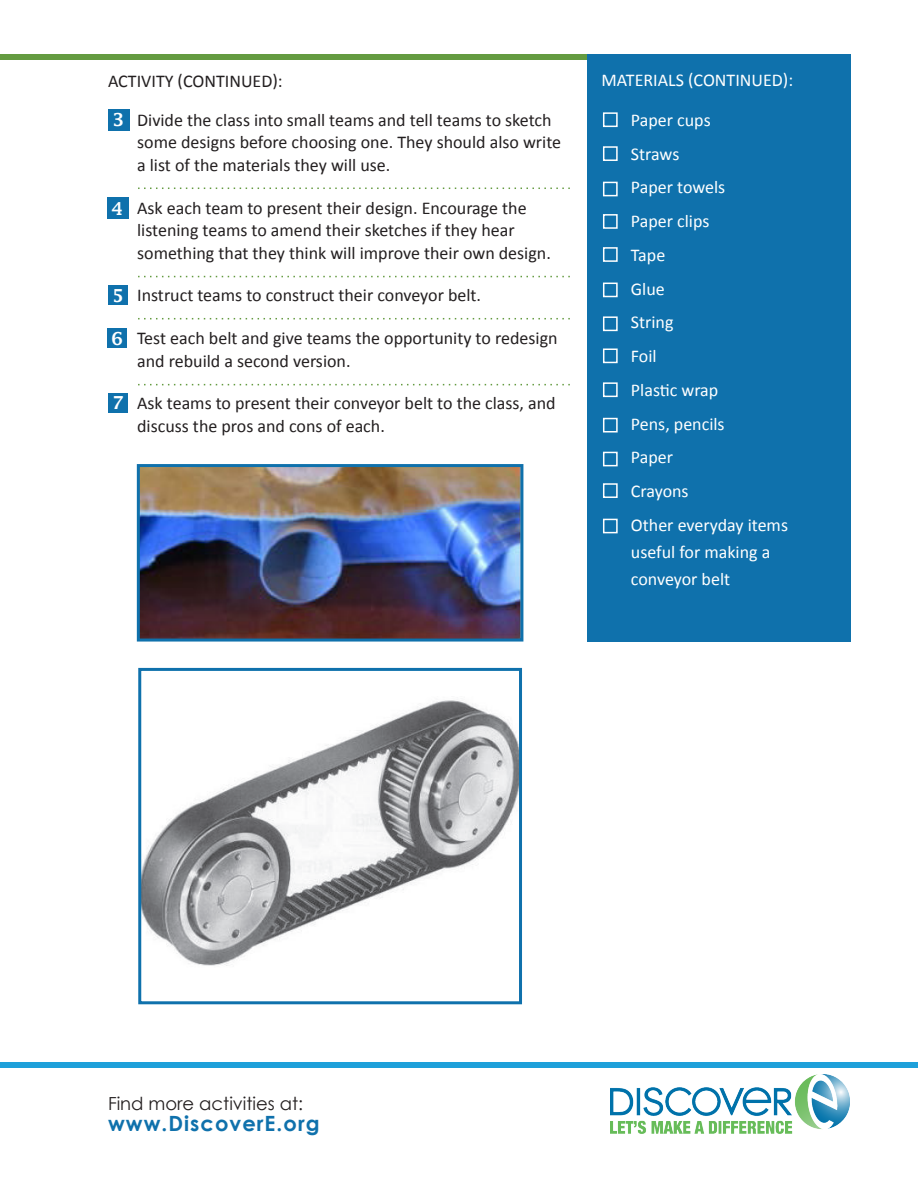
<style>
.page{position:relative;width:918px;height:1188px;background:#fff}
.page>*{position:absolute;margin:0;border:0;box-sizing:border-box;transform-origin:0 0}
.t1{font:700 21px "Century Gothic";letter-spacing:.05em;color:#0f71ac}
.t2{font:18px/22.5px "Calibri";color:#231f20}
.t3{font:18px/27px "Calibri";color:#fff}
.t4{font:18px "Century Gothic";color:#231f20}
.t5{font:600 18px "Lucida Fax";color:#fff}
</style>
<div class="page">
<div style="left:0;top:1062px;width:918px;height:6px;background:#1ea0da"></div>
<div style="left:0;top:54px;width:593px;height:6px;background:#649b41"></div>
<div style="left:587px;top:54px;width:263px;height:588px;background:#0f71ac"></div>
<svg style="left:138px;top:188px;width:432px;height:1px"></svg>
<svg style="left:138px;top:276px;width:432px;height:1px"></svg>
<svg style="left:138px;top:318px;width:432px;height:1px"></svg>
<svg style="left:138px;top:384px;width:432px;height:1px"></svg>
<img style="left:610px;top:1074px;width:239px;height:60px">
<div style="left:108px;top:286px;width:20px;height:19px;background:#0f71ac"></div>
<div style="left:108px;top:198px;width:21px;height:21px;background:#0f71ac"></div>
<div style="left:108px;top:109px;width:21px;height:22px;background:#0f71ac"></div>
<div style="left:107px;top:328px;width:20px;height:20px;background:#0f71ac"></div>
<div style="left:108px;top:393px;width:20px;height:20px;background:#0f71ac"></div>
<div style="left:603px;top:112px;width:15px;height:15px;border:2px solid #fff"></div>
<div style="left:603px;top:146px;width:15px;height:15px;border:2px solid #fff"></div>
<div style="left:603px;top:247px;width:15px;height:15px;border:2px solid #fff"></div>
<div style="left:603px;top:182px;width:15px;height:14px;border:2px solid #fff"></div>
<div style="left:603px;top:283px;width:15px;height:14px;border:2px solid #fff"></div>
<div style="left:603px;top:214px;width:15px;height:15px;border:2px solid #fff"></div>
<div style="left:603px;top:316px;width:15px;height:15px;border:2px solid #fff"></div>
<div style="left:603px;top:349px;width:15px;height:14px;border:2px solid #fff"></div>
<div style="left:603px;top:382px;width:15px;height:15px;border:2px solid #fff"></div>
<div style="left:603px;top:483px;width:15px;height:15px;border:2px solid #fff"></div>
<div style="left:603px;top:418px;width:15px;height:15px;border:2px solid #fff"></div>
<div style="left:603px;top:519px;width:15px;height:14px;border:2px solid #fff"></div>
<div style="left:603px;top:452px;width:15px;height:14px;border:2px solid #fff"></div>
<img style="left:141px;top:468px;width:378px;height:170px">
<div style="left:137px;top:464px;width:386px;height:178px;border:3px solid #0f71ac"></div>
<img style="left:142px;top:700px;width:376px;height:266px">
<div style="left:138px;top:668px;width:384px;height:336px;border:3px solid #0f71ac"></div>
<p class="t2" style="left:108px;top:69px;width:176px">ACTIVITY (CONTINUED):</p>
<p class="t2" style="left:137px;top:108px;width:426px">Divide the class into small teams and tell teams to sketch some designs before choosing one. They should also write a list of the materials they will use.</p>
<p class="t2" style="left:137px;top:196px;width:415px">Ask each team to present their design. Encourage the listening teams to amend their sketches if they hear something that they think will improve their own design.</p>
<p class="t2" style="left:137px;top:283px;width:346px">Instruct teams to construct their conveyor belt.</p>
<p class="t2" style="left:137px;top:326px;width:422px">Test each belt and give teams the opportunity to redesign and rebuild a second version.</p>
<p class="t2" style="left:137px;top:391px;width:420px">Ask teams to present their conveyor belt to the class, and discuss the pros and cons of each.</p>
<p class="t5" style="left:112px;top:109px;width:13px">3</p>
<p class="t5" style="left:111px;top:198px;width:13px">4</p>
<p class="t5" style="left:112px;top:286px;width:13px">5</p>
<p class="t5" style="left:111px;top:328px;width:13px">6</p>
<p class="t5" style="left:112px;top:393px;width:13px">7</p>
<p class="t3" style="left:602px;top:66px;width:193px">MATERIALS (CONTINUED):</p>
<p class="t3" style="left:631px;top:106px;width:81px">Paper cups</p>
<p class="t3" style="left:631px;top:139px;width:50px">Straws</p>
<p class="t3" style="left:631px;top:173px;width:96px">Paper towels</p>
<p class="t3" style="left:631px;top:207px;width:80px">Paper clips</p>
<p class="t3" style="left:631px;top:241px;width:36px">Tape</p>
<p class="t3" style="left:631px;top:274px;width:35px">Glue</p>
<p class="t3" style="left:631px;top:308px;width:44px">String</p>
<p class="t3" style="left:631px;top:342px;width:27px">Foil</p>
<p class="t3" style="left:631px;top:376px;width:89px">Plastic wrap</p>
<p class="t3" style="left:631px;top:409px;width:95px">Pens, pencils</p>
<p class="t3" style="left:631px;top:443px;width:44px">Paper</p>
<p class="t3" style="left:631px;top:477px;width:59px">Crayons</p>
<p class="t3" style="left:631px;top:511px;width:159px">Other everyday items useful for making a conveyor belt</p>
<p class="t4" style="left:108px;top:1092px;width:197px">Find more activities at:</p>
<p class="t1" style="left:108px;top:1110px;width:213px">www.DiscoverE.org</p>
</div>
